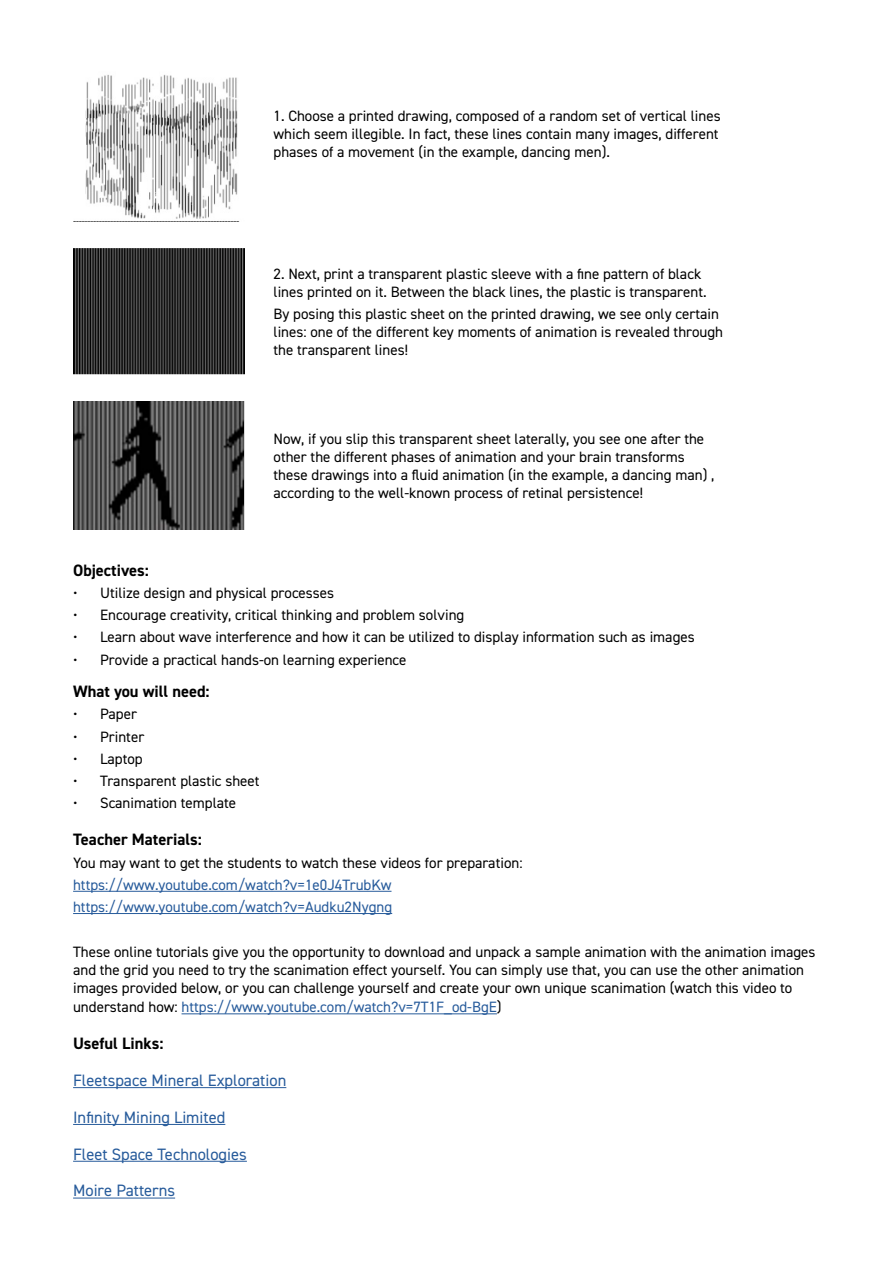
<style>
.page{position:relative;width:893px;height:1263px;background:#fff}
.page>*{position:absolute;margin:0;border:0;box-sizing:border-box;transform-origin:0 0}
.t1{font:16.5px "DIN2014";color:#275b9b}
.t2{font:700 16.5px "DIN2014";color:#000}
.t3{font:15px/18px "DIN2014";color:#000}
.t4{font:15px/22.2px "DIN2014";color:#275b9b}
.s1{color:#000}
</style>
<div class="page">
<hr style="left:73px;top:891px;width:318px;height:1px;background:#275b9b">
<hr style="left:73px;top:913px;width:319px;height:1px;background:#275b9b">
<hr style="left:182px;top:1013px;width:315px;height:1px;background:#275b9b">
<hr style="left:73px;top:1087px;width:213px;height:1px;background:#275b9b">
<hr style="left:73px;top:1124px;width:152px;height:1px;background:#275b9b">
<hr style="left:73px;top:1161px;width:174px;height:1px;background:#275b9b">
<hr style="left:73px;top:1197px;width:102px;height:1px;background:#275b9b">
<img style="left:85px;top:74px;width:153px;height:145px">
<img style="left:73px;top:248px;width:171px;height:126px">
<img style="left:73px;top:402px;width:171px;height:127px">
<p class="t3" style="left:274px;top:106px;width:449px">1. Choose a printed drawing, composed of a random set of vertical lines which seem illegible. In fact, these lines contain many images, different phases of a movement (in the example, dancing men).</p>
<p class="t3" style="left:274px;top:265px;width:435px">2. Next, print a transparent plastic sleeve with a fine pattern of black lines printed on it. Between the black lines, the plastic is transparent.</p>
<p class="t3" style="left:274px;top:305px;width:451px">By posing this plastic sheet on the printed drawing, we see only certain lines: one of the different key moments of animation is revealed through the transparent lines!</p>
<p class="t3" style="left:274px;top:430px;width:442px">Now, if you slip this transparent sheet laterally, you see one after the other the different phases of animation and your brain transforms these drawings into a fluid animation (in the example, a dancing man) , according to the well-known process of retinal persistence!</p>
<p class="t2" style="left:73px;top:559px;width:77px">Objectives:</p>
<p class="t3" style="left:73px;top:583px;width:263px">• Utilize design and physical processes</p>
<p class="t3" style="left:73px;top:606px;width:393px">• Encourage creativity, critical thinking and problem solving</p>
<p class="t3" style="left:73px;top:628px;width:623px">• Learn about wave interference and how it can be utilized to display information such as images</p>
<p class="t3" style="left:73px;top:650px;width:335px">• Provide a practical hands-on learning experience</p>
<p class="t2" style="left:73px;top:680px;width:138px">What you will need:</p>
<p class="t3" style="left:73px;top:705px;width:65px">• Paper</p>
<p class="t3" style="left:73px;top:727px;width:73px">• Printer</p>
<p class="t3" style="left:73px;top:749px;width:71px">• Laptop</p>
<p class="t3" style="left:73px;top:772px;width:188px">• Transparent plastic sheet</p>
<p class="t3" style="left:73px;top:794px;width:165px">• Scanimation template</p>
<p class="t2" style="left:73px;top:828px;width:130px">Teacher Materials:</p>
<p class="t3" style="left:73px;top:853px;width:451px">You may want to get the students to watch these videos for preparation:</p>
<p class="t4" style="left:73px;top:873px;width:321px">https://www.youtube.com/watch?v=1e0J4TrubKw https://www.youtube.com/watch?v=Audku2Nygng</p>
<p class="t3" style="left:73px;top:942px;width:744px">These online tutorials give you the opportunity to download and unpack a sample animation with the animation images and the grid you need to try the scanimation effect yourself. You can simply use that, you can use the other animation images provided below, or you can challenge yourself and create your own unique scanimation (watch this video to</p>
<p class="t4" style="left:73px;top:996px;width:430px"><span class="s1">understand how:</span> https://www.youtube.com/watch?v=7T1F_od-BgE<span class="s1">)</span></p>
<p class="t2" style="left:73px;top:1032px;width:92px">Useful Links:</p>
<p class="t1" style="left:73px;top:1070px;width:215px">Fleetspace Mineral Exploration</p>
<p class="t1" style="left:73px;top:1107px;width:154px">Infinity Mining Limited</p>
<p class="t1" style="left:73px;top:1143px;width:175px">Fleet Space Technologies</p>
<p class="t1" style="left:73px;top:1180px;width:104px">Moire Patterns</p>
</div>
